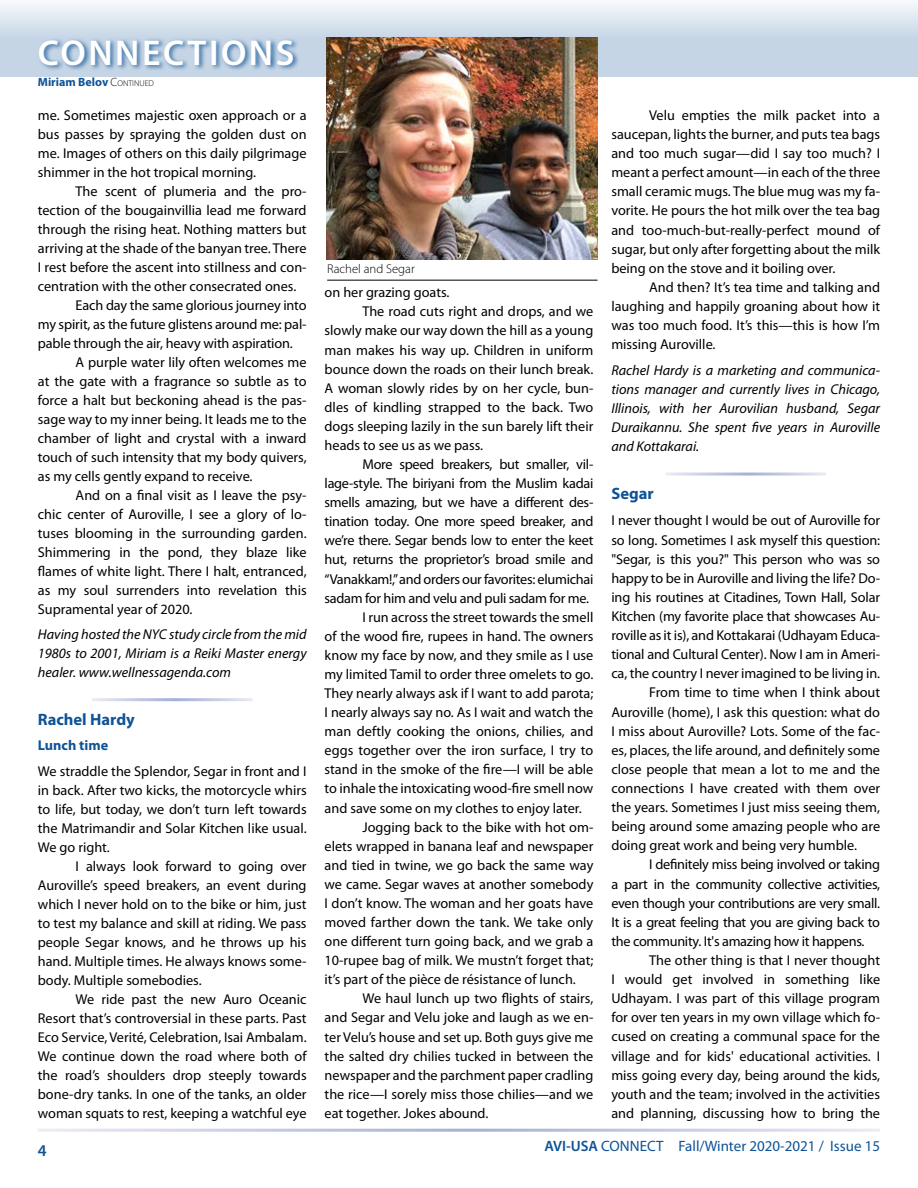
<style>
.page{position:relative;width:918px;height:1188px;background:#fff}
.page>*{position:absolute;margin:0;border:0;box-sizing:border-box;transform-origin:0 0}
.main_head{font:600 36px "Myriad Pro";letter-spacing:.07em;color:#fff}
.sub_hd{font:700 16.5px "Myriad Pro";color:#0e5396}
.t1{font:600 16.5px "Myriad Pro";color:#0e5396}
.t2{font:15px "Myriad Pro";color:#0e5396}
.text{font:14.25px/19px "Myriad Pro";color:#000;text-align:justify}
._1st_paragraph_sub_p{font:14.25px/19px "Myriad Pro";letter-spacing:-.01em;color:#000;text-align:justify}
.bio{font:italic 14.25px/19px "Myriad Pro";color:#000;text-align:justify}
._1st_par_in_text_aft{font:14.25px/19px "Myriad Pro";color:#000;text-align:justify}
.sub_sub_hd{font:700 14.25px "Myriad Pro";color:#0e5396}
.t3{font:300 12.75px "Myriad Pro";color:#000}
.text_9_75_17{font:700 12px "Myriad Pro";color:#0e5396}
.s1{font-weight:300;color:#000}
.s2{font-weight:300;font-size:8.4px;color:#000}
.s3{font-weight:600}
</style>
<div class="page">
<div style="left:0;top:0;width:918px;height:77px;background:linear-gradient(to bottom,#ebf1f6,#b7cbde)"></div>
<div style="left:38px;top:38px;width:262px;height:34px;background:#0e5396;opacity:.75"></div>
<img style="left:327px;top:38px;width:271px;height:221px">
<hr style="left:327px;top:280px;width:271px;height:1px;background:#000">
<p class="main_head" style="left:38px;top:30px;width:258px">CONNECTIONS</p>
<p class="text_9_75_17" style="left:38px;top:75px;width:118px">Miriam Belov <span class="s1">C</span><span class="s2">ONTINUED</span></p>
<p class="text" style="left:38px;top:105px;width:270px">me. Sometimes majestic oxen approach or a bus passes by spraying the golden dust on me. Images of others on this daily pilgrimage shimmer in the hot tropical morning.</p>
<p class="text" style="left:38px;top:181px;width:270px;text-indent:38px">The scent of plumeria and the pro&shy;tection of the bougainvillia lead me forward through the rising heat. Nothing matters but arriving at the shade of the banyan tree. There I rest before the ascent into stillness and con&shy;centration with the other consecrated ones.</p>
<p class="text" style="left:38px;top:295px;width:270px;text-indent:38px">Each day the same glorious journey into my spirit, as the future glistens around me: pal&shy;pable through the air, heavy with aspiration.</p>
<p class="text" style="left:38px;top:352px;width:270px;text-indent:38px">A purple water lily often welcomes me at the gate with a fragrance so subtle as to force a halt but beckoning ahead is the pas&shy;sage way to my inner being. It leads me to the chamber of light and crystal with a inward touch of such intensity that my body quivers, as my cells gently expand to receive.</p>
<p class="text" style="left:38px;top:485px;width:270px;text-indent:38px">And on a final visit as I leave the psy&shy;chic center of Auroville, I see a glory of lo&shy;tuses blooming in the surrounding garden.<br>Shimmering in the pond, they blaze like flames of white light. There I halt, entranced, as my soul surrenders into revelation this Supramental year of 2020.</p>
<p class="bio" style="left:38px;top:625px;width:270px">Having hosted the NYC study circle from the mid 1980s to 2001, Miriam is a Reiki Master energy healer. www.wellnessagenda.com</p>
<p class="sub_hd" style="left:38px;top:709px;width:99px">Rachel Hardy</p>
<p class="sub_sub_hd" style="left:38px;top:736px;width:72px">Lunch time</p>
<p class="_1st_par_in_text_aft" style="left:38px;top:762px;width:270px">We straddle the Splendor, Segar in front and I in back. After two kicks, the motorcycle whirs to life, but today, we don’t turn left towards the Matrimandir and Solar Kitchen like usual.<br>We go right.</p>
<p class="text" style="left:38px;top:857px;width:270px;text-indent:38px">I always look forward to going over Auroville’s speed breakers, an event during which I never hold on to the bike or him, just to test my balance and skill at riding. We pass people Segar knows, and he throws up his hand. Multiple times. He always knows some&shy;body. Multiple somebodies.</p>
<p class="text" style="left:38px;top:989px;width:270px;text-indent:38px">We ride past the new Auro Oceanic Resort that’s controversial in these parts. Past Eco Service, Verité, Celebration, Isai Ambalam.<br>We continue down the road where both of the road’s shoulders drop steeply towards bone-dry tanks. In one of the tanks, an older woman squats to rest, keeping a watchful eye</p>
<p class="t1" style="left:38px;top:1140px;width:10px">4</p>
<p class="t3" style="left:327px;top:261px;width:89px">Rachel and Segar</p>
<p class="text" style="left:325px;top:283px;width:126px">on her grazing goats.</p>
<p class="text" style="left:325px;top:302px;width:270px;text-indent:38px">The road cuts right and drops, and we slowly make our way down the hill as a young man makes his way up. Children in uniform bounce down the roads on their lunch break.<br>A woman slowly rides by on her cycle, bun&shy;dles of kindling strapped to the back. Two dogs sleeping lazily in the sun barely lift their heads to see us as we pass.</p>
<p class="text" style="left:325px;top:455px;width:270px;text-indent:38px">More speed breakers, but smaller, vil&shy;lage-style. The biriyani from the Muslim kadai smells amazing, but we have a different des&shy;tination today. One more speed breaker, and we’re there. Segar bends low to enter the keet hut, returns the proprietor’s broad smile and “Vanakkam!,” and orders our favorites: elumichai sadam for him and velu and puli sadam for me.</p>
<p class="text" style="left:325px;top:607px;width:270px;text-indent:38px">I run across the street towards the smell of the wood fire, rupees in hand. The owners know my face by now, and they smile as I use my limited Tamil to order three omelets to go.<br>They nearly always ask if I want to add parota; I nearly always say no. As I wait and watch the man deftly cooking the onions, chilies, and eggs together over the iron surface, I try to stand in the smoke of the fire—I will be able to inhale the intoxicating wood-fire smell now and save some on my clothes to enjoy later.</p>
<p class="text" style="left:325px;top:817px;width:270px;text-indent:38px">Jogging back to the bike with hot om&shy;elets wrapped in banana leaf and newspaper and tied in twine, we go back the same way we came. Segar waves at another somebody I don’t know. The woman and her goats have moved farther down the tank. We take only one different turn going back, and we grab a 10-rupee bag of milk. We mustn’t forget that; it’s part of the pièce de résistance of lunch.</p>
<p class="text" style="left:325px;top:989px;width:270px;text-indent:38px">We haul lunch up two flights of stairs, and Segar and Velu joke and laugh as we en&shy;ter Velu’s house and set up. Both guys give me the salted dry chilies tucked in between the newspaper and the parchment paper cradling the rice—I sorely miss those chilies—and we eat together. Jokes abound.</p>
<p class="text" style="left:611px;top:105px;width:270px;text-indent:38px">Velu empties the milk packet into a saucepan, lights the burner, and puts tea bags and too much sugar—did I say too much? I meant a perfect amount—in each of the three small ceramic mugs. The blue mug was my fa&shy;vorite. He pours the hot milk over the tea bag and too-much-but-really-perfect mound of sugar, but only after forgetting about the milk being on the stove and it boiling over.</p>
<p class="text" style="left:611px;top:277px;width:270px;text-indent:38px">And then? It’s tea time and talking and laughing and happily groaning about how it was too much food. It’s this—this is how I’m missing Auroville.</p>
<p class="bio" style="left:611px;top:361px;width:270px">Rachel Hardy is a marketing and communica&shy;tions manager and currently lives in Chicago, Illinois, with her Aurovilian husband, Segar Duraikannu. She spent five years in Auroville and Kottakarai.</p>
<p class="sub_hd" style="left:611px;top:483px;width:44px">Segar</p>
<p class="_1st_paragraph_sub_p" style="left:611px;top:511px;width:270px">I never thought I would be out of Auroville for so long. Sometimes I ask myself this question: "Segar, is this you?" This person who was so happy to be in Auroville and living the life? Do&shy;ing his routines at Citadines, Town Hall, Solar Kitchen (my favorite place that showcases Au&shy;roville as it is), and Kottakarai (Udhayam Educa&shy;tional and Cultural Center). Now I am in Ameri&shy;ca, the country I never imagined to be living in.</p>
<p class="text" style="left:611px;top:683px;width:270px;text-indent:38px">From time to time when I think about Auroville (home), I ask this question: what do I miss about Auroville? Lots. Some of the fac&shy;es, places, the life around, and definitely some close people that mean a lot to me and the connections I have created with them over the years. Sometimes I just miss seeing them, being around some amazing people who are doing great work and being very humble.</p>
<p class="text" style="left:611px;top:855px;width:270px;text-indent:38px">I definitely miss being involved or taking a part in the community collective activities, even though your contributions are very small.<br>It is a great feeling that you are giving back to the community. It's amazing how it happens.</p>
<p class="text" style="left:611px;top:950px;width:270px;text-indent:38px">The other thing is that I never thought I would get involved in something like Udhayam. I was part of this village program for over ten years in my own village which fo&shy;cused on creating a communal space for the village and for kids' educational activities. I miss going every day, being around the kids, youth and the team; involved in the activities and planning, discussing how to bring the</p>
<p class="t2" style="left:544px;top:1137px;width:337px"><span class="s3">AVI-USA</span> CONNECT Fall/Winter 2020-2021 / Issue 15</p>
</div>
